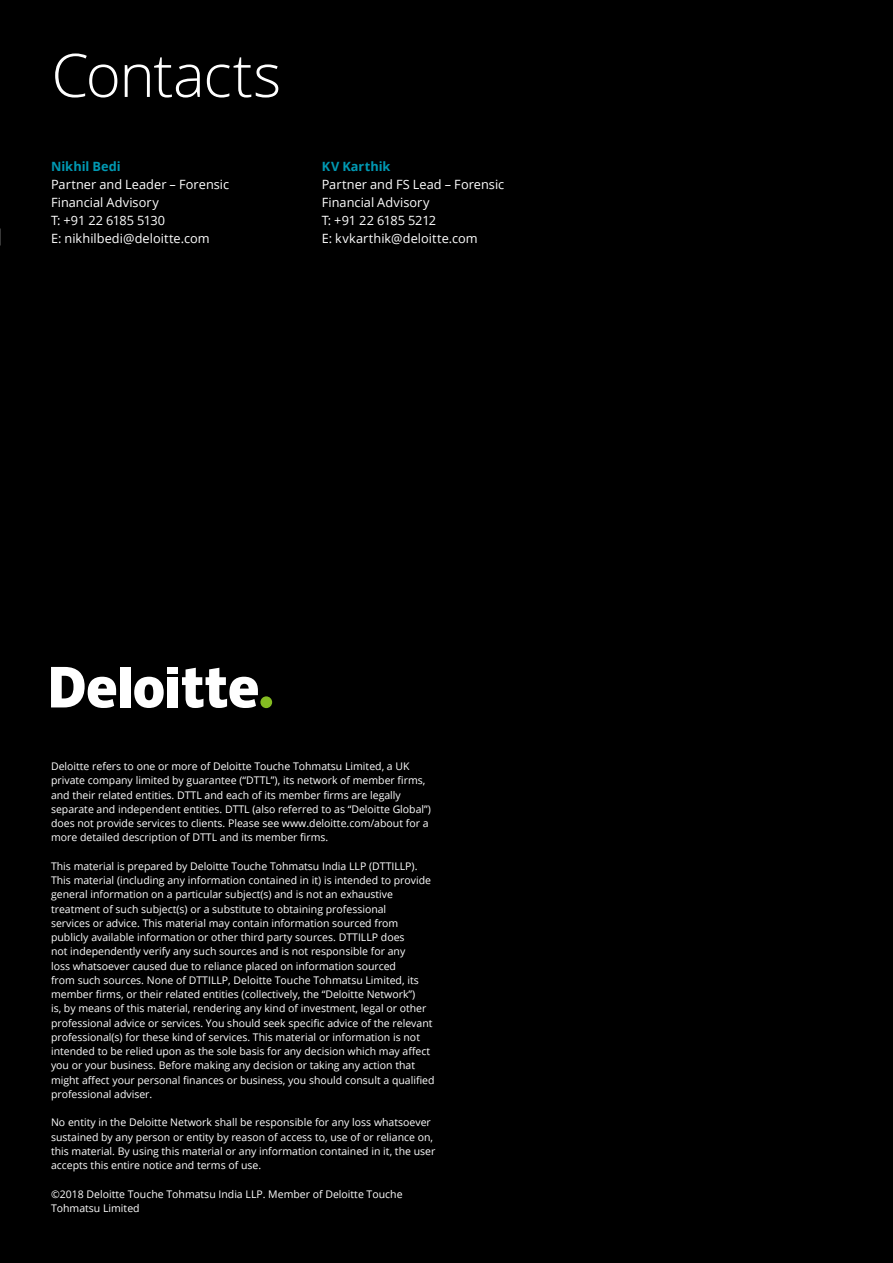
<style>
.page{position:relative;width:893px;height:1263px;background:#000}
.page>*{position:absolute;margin:0;border:0;box-sizing:border-box;transform-origin:0 0}
.t1{font:300 60px "Open Sans";letter-spacing:-.025em;color:#fff}
.t2{font:12.75px/18px "Open Sans";letter-spacing:.005em;color:#fff}
.t3{font:700 12.75px "Open Sans";color:#0099b3}
.t4{font:10.5px/14.2px "Open Sans";color:#fff}
</style>
<div class="page">
<div style="left:260px;top:696px;width:12px;height:12px;background:#85bc22;border-radius:50%"></div>
<div style="left:120px;top:667px;width:10px;height:40px;background:#fff"></div>
<svg style="left:134px;top:677px;width:30px;height:31px"></svg>
<div style="left:168px;top:677px;width:10px;height:30px;background:#fff"></div>
<div style="left:168px;top:667px;width:10px;height:6px;background:#fff"></div>
<svg style="left:182px;top:668px;width:76px;height:40px"></svg>
<svg style="left:51px;top:667px;width:65px;height:41px"></svg>
<h1 class="t1" style="left:51px;top:34px;width:231px">Contacts</h1>
<p class="t3" style="left:51px;top:157px;width:71px">Nikhil Bedi</p>
<p class="t2" style="left:51px;top:175px;width:180px">Partner and Leader – Forensic<br>Financial Advisory<br>T: +91 22 6185 5130<br>E: nikhilbedi@deloitte.com</p>
<p class="t3" style="left:322px;top:157px;width:70px">KV Karthik</p>
<p class="t2" style="left:322px;top:175px;width:184px">Partner and FS Lead – Forensic<br>Financial Advisory<br>T: +91 22 6185 5212<br>E: kvkarthik@deloitte.com</p>
<p class="t4" style="left:51px;top:759px;width:381px">Deloitte refers to one or more of Deloitte Touche Tohmatsu Limited, a UK private company limited by guarantee (“DTTL”), its network of member firms, and their related entities. DTTL and each of its member firms are legally separate and independent entities. DTTL (also referred to as “Deloitte Global”) does not provide services to clients. Please see www.deloitte.com/about for a more detailed description of DTTL and its member firms.</p>
<p class="t4" style="left:51px;top:859px;width:385px">This material is prepared by Deloitte Touche Tohmatsu India LLP (DTTILLP).<br>This material (including any information contained in it) is intended to provide general information on a particular subject(s) and is not an exhaustive treatment of such subject(s) or a substitute to obtaining professional<br>services or advice. This material may contain information sourced from publicly available information or other third party sources. DTTILLP does<br>not independently verify any such sources and is not responsible for any<br>loss whatsoever caused due to reliance placed on information sourced<br>from such sources. None of DTTILLP, Deloitte Touche Tohmatsu Limited, its member firms, or their related entities (collectively, the “Deloitte Network”)<br>is, by means of this material, rendering any kind of investment, legal or other professional advice or services. You should seek specific advice of the relevant professional(s) for these kind of services. This material or information is not intended to be relied upon as the sole basis for any decision which may affect you or your business. Before making any decision or taking any action that might affect your personal finances or business, you should consult a qualified professional adviser.</p>
<p class="t4" style="left:51px;top:1115px;width:386px">No entity in the Deloitte Network shall be responsible for any loss whatsoever sustained by any person or entity by reason of access to, use of or reliance on, this material. By using this material or any information contained in it, the user accepts this entire notice and terms of use.</p>
<p class="t4" style="left:51px;top:1186px;width:353px">©2018 Deloitte Touche Tohmatsu India LLP. Member of Deloitte Touche<br>Tohmatsu Limited</p>
</div>
